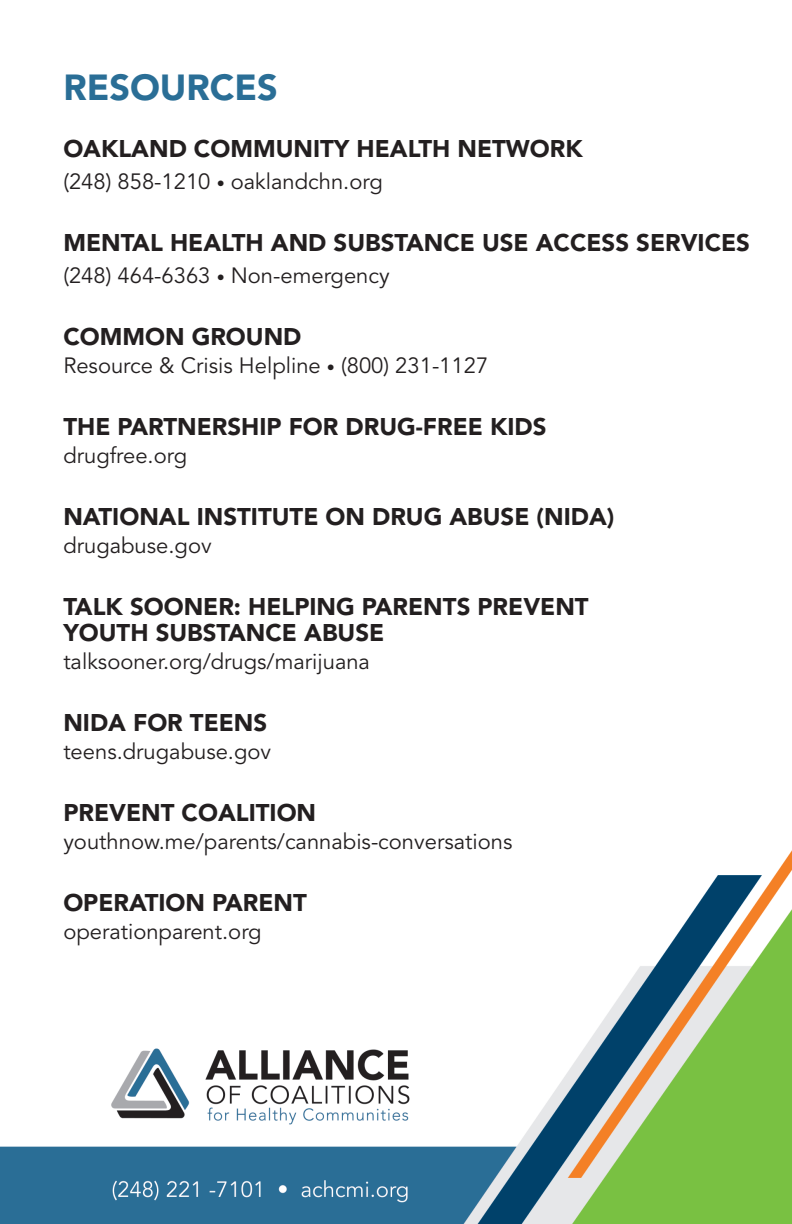
<style>
.page{position:relative;width:792px;height:1224px;background:#fff}
.page>*{position:absolute;margin:0;border:0;box-sizing:border-box;transform-origin:0 0}
.t1{font:900 36px "Avenir LT Std";color:#2a6e96}
.t2{font:900 24px/26px "Avenir LT Std";color:#231f20}
.t3{font:22px "Avenir LT Std";color:#231f20}
.s1{font-size:16px}
</style>
<div class="page">
<img style="left:0;top:850px;width:792px;height:374px">
<div style="left:377px;top:1168px;width:43px;height:43px;background:#2a6e96;border-radius:50%"></div>
<svg style="left:375px;top:1165px;width:42px;height:43px"></svg>
<p class="t1" style="left:63px;top:66px;width:216px">RESOURCES</p>
<p class="t2" style="left:63px;top:135px;width:521px">OAKLAND COMMUNITY HEALTH NETWORK</p>
<p class="t3" style="left:63px;top:168px;width:321px">(248) 858-1210 <span class="s1">•</span> oaklandchn.org</p>
<p class="t2" style="left:63px;top:229px;width:688px">MENTAL HEALTH AND SUBSTANCE USE ACCESS SERVICES</p>
<p class="t3" style="left:63px;top:262px;width:328px">(248) 464-6363 <span class="s1">•</span> Non-emergency</p>
<p class="t2" style="left:63px;top:323px;width:240px">COMMON GROUND</p>
<p class="t3" style="left:63px;top:352px;width:426px">Resource &amp; Crisis Helpline <span class="s1">•</span> (800) 231-1127</p>
<p class="t2" style="left:63px;top:413px;width:485px">THE PARTNERSHIP FOR DRUG-FREE KIDS</p>
<p class="t3" style="left:63px;top:442px;width:125px">drugfree.org</p>
<p class="t2" style="left:63px;top:503px;width:553px">NATIONAL INSTITUTE ON DRUG ABUSE (NIDA)</p>
<p class="t3" style="left:63px;top:532px;width:150px">drugabuse.gov</p>
<p class="t2" style="left:63px;top:593px;width:527px">TALK SOONER: HELPING PARENTS PREVENT<br>YOUTH SUBSTANCE ABUSE</p>
<p class="t3" style="left:63px;top:648px;width:308px">talksooner.org/drugs/marijuana</p>
<p class="t2" style="left:63px;top:709px;width:205px">NIDA FOR TEENS</p>
<p class="t3" style="left:63px;top:738px;width:209px">teens.drugabuse.gov</p>
<p class="t2" style="left:63px;top:799px;width:254px">PREVENT COALITION</p>
<p class="t3" style="left:63px;top:828px;width:451px">youthnow.me/parents/cannabis-conversations</p>
<p class="t2" style="left:63px;top:889px;width:245px">OPERATION PARENT</p>
<p class="t3" style="left:63px;top:918px;width:200px">operationparent.org</p>
</div>
